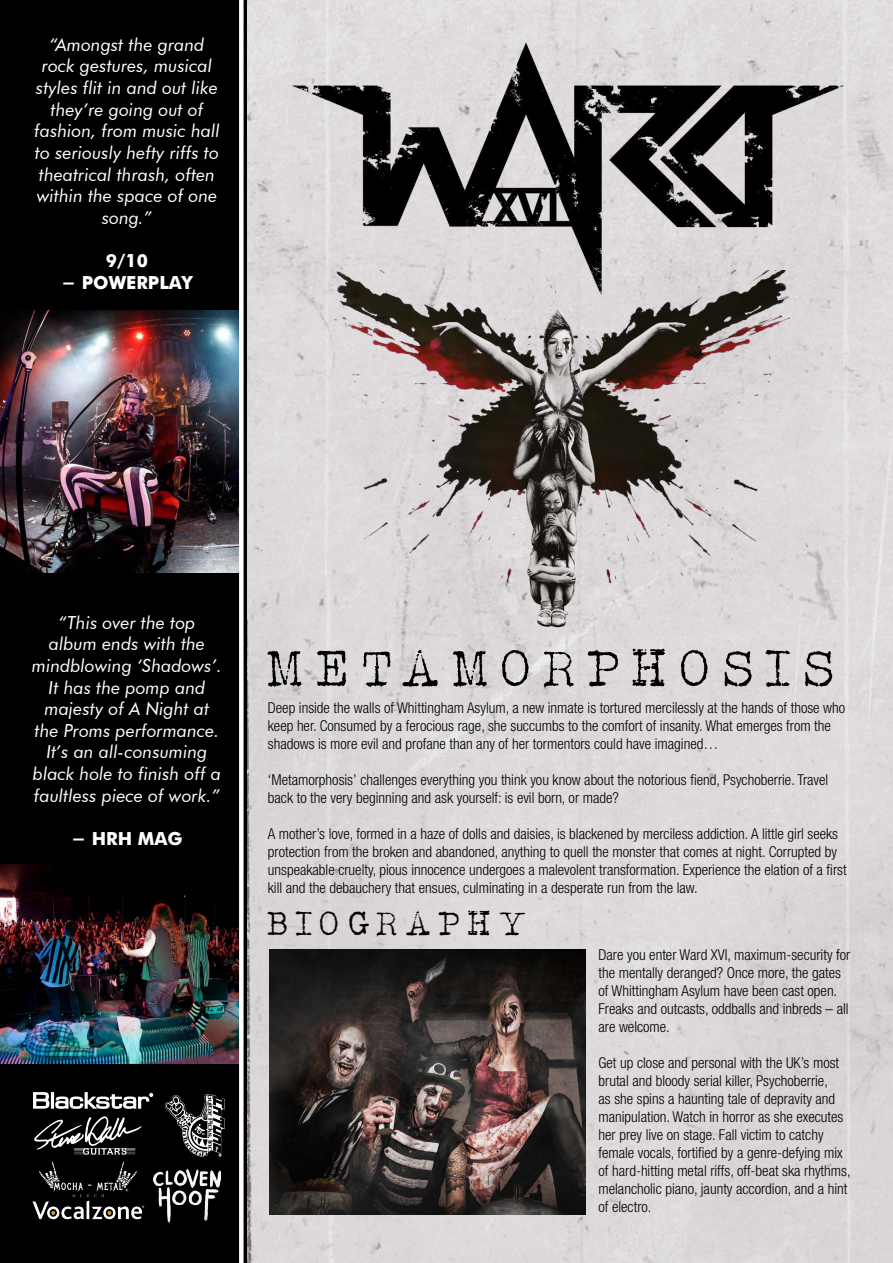
<style>
.page{position:relative;width:893px;height:1263px;background:#fff}
.page>*{position:absolute;margin:0;border:0;box-sizing:border-box;transform-origin:0 0}
.t1{font:52.5px "Albertsthal Typewriter";letter-spacing:.2em;color:#000}
.t2{font:34.5px "Albertsthal Typewriter";letter-spacing:.18em;color:#000}
.t3{font:italic 18px/21.6px "Futura BT";color:#fff;text-align:center}
.t4{font:700 18px "Futura";color:#fff}
.t5{font:300 condensed 15px/18px "Helvetica Neue LT Std";color:#000}
</style>
<div class="page">
<img style="left:247px;top:0;width:646px;height:1263px">
<div style="left:0;top:0;width:247px;height:1263px;background:#000"></div>
<svg style="left:33px;top:1092px;width:120px;height:17px"></svg>
<img style="left:164px;top:1094px;width:61px;height:63px">
<img style="left:32px;top:1201px;width:113px;height:19px">
<img style="left:153px;top:1169px;width:68px;height:53px">
<svg style="left:34px;top:1116px;width:107px;height:37px"></svg>
<img style="left:33px;top:1153px;width:109px;height:57px">
<img style="left:295px;top:299px;width:528px;height:335px">
<img style="left:287px;top:37px;width:559px;height:262px">
<img style="left:0;top:310px;width:239px;height:262px">
<img style="left:0;top:865px;width:239px;height:198px">
<img style="left:269px;top:949px;width:317px;height:265px">
<div style="left:239px;top:0;width:5px;height:1263px;background:#fff"></div>
<p class="t3" style="left:34px;top:34px;width:187px">“Amongst the grand rock gestures, musical styles flit in and out like they’re going out of fashion, from music hall to seriously hefty riffs to theatrical thrash, often within the space of one song.”</p>
<p class="t4" style="left:106px;top:247px;width:43px">9/10</p>
<p class="t4" style="left:61px;top:269px;width:133px">- POWERPLAY</p>
<p class="t3" style="left:32px;top:611px;width:192px">“This over the top<br>album ends with the mindblowing ‘Shadows’.<br>It has the pomp and majesty of A Night at the Proms performance.<br>It’s an all-consuming black hole to finish off a faultless piece of work.”</p>
<p class="t4" style="left:71px;top:825px;width:113px">- HRH MAG</p>
<h1 class="t1" style="left:268px;top:637px;width:570px">METAMORPHOSIS</h1>
<p class="t5" style="left:268px;top:699px;width:579px">Deep inside the walls of Whittingham Asylum, a new inmate is tortured mercilessly at the hands of those who keep her. Consumed by a ferocious rage, she succumbs to the comfort of insanity. What emerges from the shadows is more evil and profane than any of her tormentors could have imagined…</p>
<p class="t5" style="left:268px;top:771px;width:562px">‘Metamorphosis’ challenges everything you think you know about the notorious fiend, Psychoberrie. Travel back to the very beginning and ask yourself: is evil born, or made?</p>
<p class="t5" style="left:268px;top:825px;width:580px">A mother’s love, formed in a haze of dolls and daisies, is blackened by merciless addiction. A little girl seeks protection from the broken and abandoned, anything to quell the monster that comes at night. Corrupted by unspeakable cruelty, pious innocence undergoes a malevolent transformation. Experience the elation of a first kill and the debauchery that ensues, culminating in a desperate run from the law.</p>
<h2 class="t2" style="left:268px;top:903px;width:262px">BIOGRAPHY</h2>
<p class="t5" style="left:598px;top:945px;width:253px">Dare you enter Ward XVI, maximum-security for the mentally deranged? Once more, the gates of Whittingham Asylum have been cast open.<br>Freaks and outcasts, oddballs and inbreds – all are welcome.</p>
<p class="t5" style="left:598px;top:1053px;width:254px">Get up close and personal with the UK’s most brutal and bloody serial killer, Psychoberrie,<br>as she spins a haunting tale of depravity and manipulation. Watch in horror as she executes her prey live on stage. Fall victim to catchy female vocals, fortified by a genre-defying mix of hard-hitting metal riffs, off-beat ska rhythms, melancholic piano, jaunty accordion, and a hint of electro.</p>
</div>
